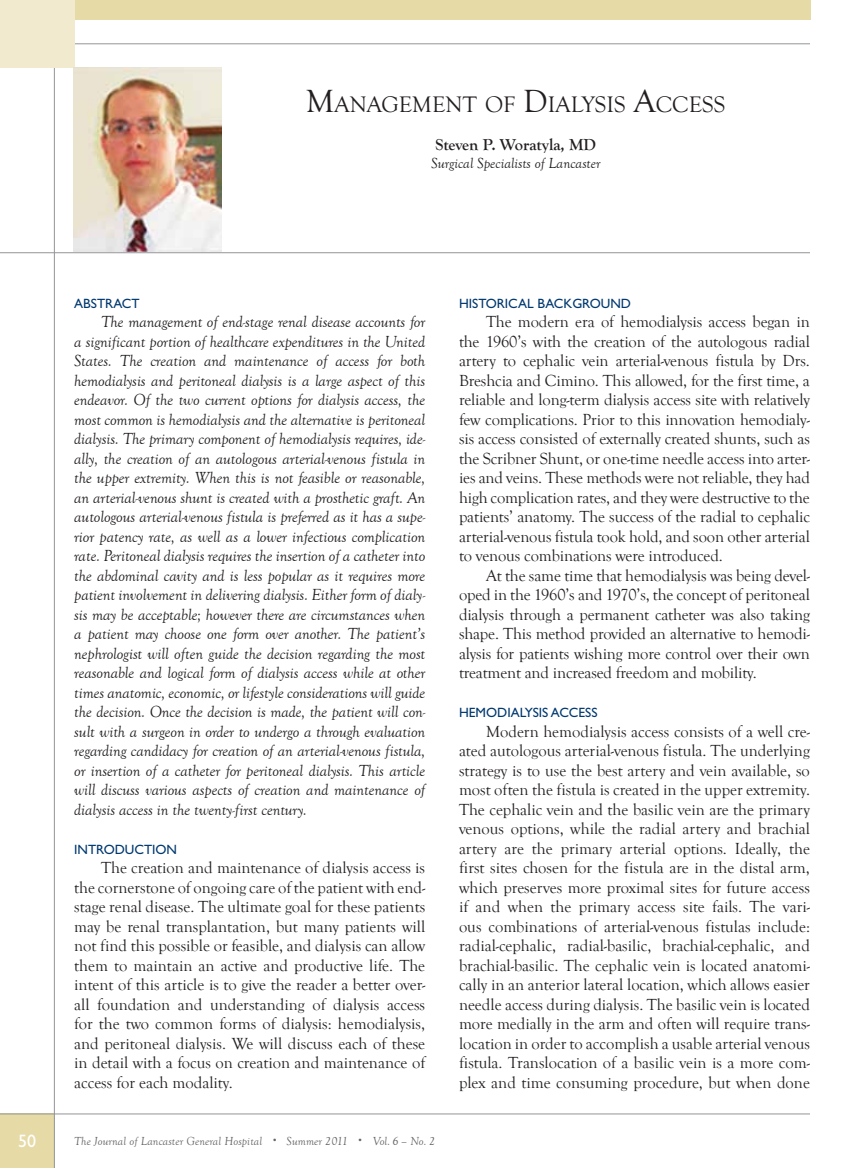
<style>
.page{position:relative;width:864px;height:1168px;background:#fff}
.page>*{position:absolute;margin:0;border:0;box-sizing:border-box;transform-origin:0 0}
.t1{font:23.1px "Goudy Old Style T";color:#231f20}
.t2{font:18px "Gill Sans Std";color:#fff}
.t3{font:16.5px/19.5px "Goudy Old Style T";letter-spacing:-.01em;color:#231f20;text-align:justify}
.t4{font:italic 16.5px/19.5px "Goudy Old Style T";letter-spacing:-.005em;color:#231f20;text-align:justify}
.t5{font:700 16.5px "Goudy Old Style T";color:#231f20}
.t6{font:italic 15px "Goudy Old Style T";color:#231f20}
.t7{font:13.5px "Gill Sans Std";color:#003970}
.t8{font:italic 12px "Goudy Old Style T";letter-spacing:.01em;color:#636466}
.s1{font-size:33px}
.s2{font-size:9px}
</style>
<div class="page">
<div style="left:0;top:1113px;width:54px;height:55px;background:#e6daa6"></div>
<hr style="left:54px;top:20px;width:1px;height:1148px;background:#939598">
<div style="left:0;top:0;width:810px;height:20px;background:#e6daa6"></div>
<hr style="left:0;top:1113px;width:810px;height:1px;background:#939598">
<hr style="left:0;top:43px;width:810px;height:1px;background:#939598">
<div style="left:0;top:0;width:74px;height:67px;background:#f1eacf"></div>
<hr style="left:0;top:252px;width:810px;height:1px;background:#939598">
<img style="left:73px;top:67px;width:149px;height:185px">
<h1 class="t1" style="left:306px;top:91px;width:421px"><span class="s1">M</span>ANAGEMENT OF <span class="s1">D</span>IALYSIS <span class="s1">A</span>CCESS</h1>
<p class="t5" style="left:435px;top:135px;width:162px">Steven P. Woratyla, MD</p>
<p class="t6" style="left:431px;top:155px;width:171px">Surgical Specialists of Lancaster</p>
<p class="t7" style="left:74px;top:295px;width:67px">ABSTRACT</p>
<p class="t4" style="left:74px;top:312px;width:353px;text-indent:27px">The management of end-stage renal disease accounts for a significant portion of healthcare expenditures in the United States. The creation and maintenance of access for both hemodialysis and peritoneal dialysis is a large aspect of this endeavor. Of the two current options for dialysis access, the most common is hemodialysis and the alternative is peritoneal dialysis. The primary component of hemodialysis requires, ide&shy;ally, the creation of an autologous arterial-venous fistula in the upper extremity. When this is not feasible or reasonable, an arterial-venous shunt is created with a prosthetic graft. An autologous arterial-venous fistula is preferred as it has a supe&shy;rior patency rate, as well as a lower infectious complication rate. Peritoneal dialysis requires the insertion of a catheter into the abdominal cavity and is less popular as it requires more patient involvement in delivering dialysis. Either form of dialy&shy;sis may be acceptable; however there are circumstances when a patient may choose one form over another. The patient’s nephrologist will often guide the decision regarding the most reasonable and logical form of dialysis access while at other times anatomic, economic, or lifestyle considerations will guide the decision. Once the decision is made, the patient will con&shy;sult with a surgeon in order to undergo a through evaluation regarding candidacy for creation of an arterial-venous fistula, or insertion of a catheter for peritoneal dialysis. This article will discuss various aspects of creation and maintenance of dialysis access in the twenty-first century.</p>
<p class="t7" style="left:74px;top:841px;width:104px">INTRODUCTION</p>
<p class="t3" style="left:74px;top:858px;width:353px;text-indent:27px">The creation and maintenance of dialysis access is the cornerstone of ongoing care of the patient with end&shy;stage renal disease. The ultimate goal for these patients may be renal transplantation, but many patients will not find this possible or feasible, and dialysis can allow them to maintain an active and productive life. The intent of this article is to give the reader a better over&shy;all foundation and understanding of dialysis access for the two common forms of dialysis: hemodialysis, and peritoneal dialysis. We will discuss each of these in detail with a focus on creation and maintenance of access for each modality.</p>
<p class="t2" style="left:18px;top:1130px;width:20px">50</p>
<p class="t8" style="left:74px;top:1134px;width:362px">The Journal of Lancaster General Hospital <span class="s2">•</span> Summer 2011 <span class="s2">•</span> Vol. 6 – No. 2</p>
<p class="t7" style="left:459px;top:295px;width:174px">HISTORICAL BACKG ROUND</p>
<p class="t3" style="left:459px;top:312px;width:353px;text-indent:27px">The modern era of hemodialysis access began in the 1960’s with the creation of the autologous radial artery to cephalic vein arterial-venous fistula by Drs.<br>Breshcia and Cimino. This allowed, for the first time, a reliable and long-term dialysis access site with relatively few complications. Prior to this innovation hemodialy&shy;sis access consisted of externally created shunts, such as the Scribner Shunt, or one-time needle access into arter&shy;ies and veins. These methods were not reliable, they had high complication rates, and they were destructive to the patients’ anatomy. The success of the radial to cephalic arterial-venous fistula took hold, and soon other arterial to venous combinations were introduced.</p>
<p class="t3" style="left:459px;top:566px;width:353px;text-indent:27px">At the same time that hemodialysis was being devel&shy;oped in the 1960’s and 1970’s, the concept of peritoneal dialysis through a permanent catheter was also taking shape. This method provided an alternative to hemodi&shy;alysis for patients wishing more control over their own treatment and increased freedom and mobility.</p>
<p class="t7" style="left:459px;top:705px;width:140px">HEMODIALYSIS ACCESS</p>
<p class="t3" style="left:459px;top:722px;width:353px;text-indent:27px">Modern hemodialysis access consists of a well cre&shy;ated autologous arterial-venous fistula. The underlying strategy is to use the best artery and vein available, so most often the fistula is created in the upper extremity.<br>The cephalic vein and the basilic vein are the primary venous options, while the radial artery and brachial artery are the primary arterial options. Ideally, the first sites chosen for the fistula are in the distal arm, which preserves more proximal sites for future access if and when the primary access site fails. The vari&shy;ous combinations of arterial-venous fistulas include: radial-cephalic, radial-basilic, brachial-cephalic, and brachial-basilic. The cephalic vein is located anatomi&shy;cally in an anterior lateral location, which allows easier needle access during dialysis. The basilic vein is located more medially in the arm and often will require trans&shy;location in order to accomplish a usable arterial venous fistula. Translocation of a basilic vein is a more com&shy;plex and time consuming procedure, but when done</p>
</div>
